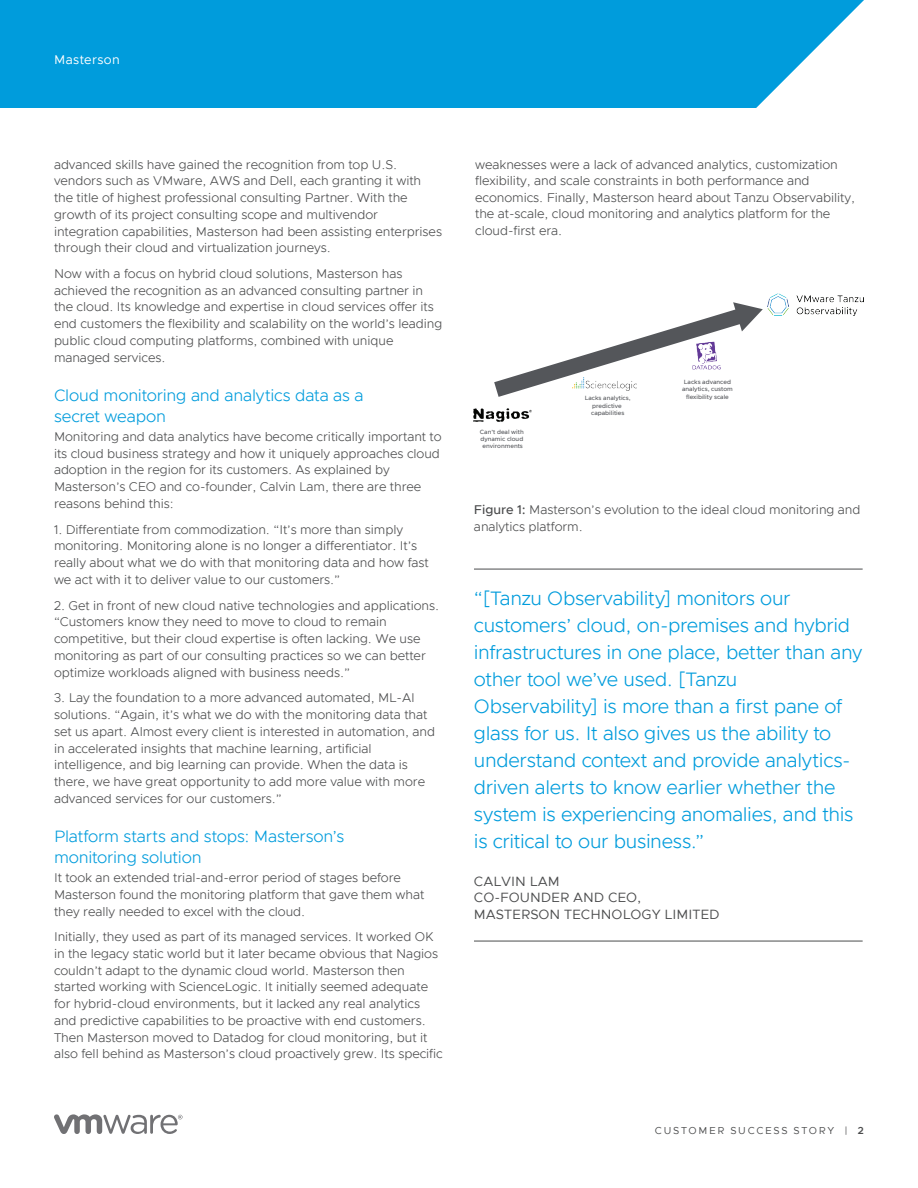
<style>
.page{position:relative;width:918px;height:1188px;background:#fff}
.page>*{position:absolute;margin:0;border:0;box-sizing:border-box;transform-origin:0 0}
.STORY_QUOTE_BODY{font:300 19.5px/27px "Metropolis";letter-spacing:-.015em;color:#009cdc}
._4a__SUBHEAD_1{font:300 16.5px/21.3px "Metropolis";letter-spacing:-.01em;color:#009cdc}
.STORY_QUOTE_BODY-2{font:13.5px/16.5px "Metropolis";color:#4b4c4d}
._3a__BODY_TEXT{font:300 12.75px/16.8px "Metropolis";letter-spacing:-.005em;color:#4b4c4d}
.FOLIO_WHITE{font:12.75px "Metropolis";letter-spacing:.03em;color:#fff}
.t1{font:10.2px "Metropolis";letter-spacing:.17em;color:#4b4c4d}
.t2{font:500 6.15px/7.4px "Metropolis";color:#54565a}
.s1{font-weight:500}
.s2{font-weight:600}
</style>
<div class="page">
<svg style="left:54px;top:1114px;width:129px;height:20px"></svg>
<div style="left:0;top:0;width:864px;height:108px;background:#009cdc"></div>
<hr style="left:474px;top:569px;width:389px;height:1px;background:#4b4c4d">
<hr style="left:474px;top:941px;width:389px;height:1px;background:#4b4c4d">
<img style="left:474px;top:408px;width:57px;height:14px">
<svg style="left:477px;top:302px;width:286px;height:107px"></svg>
<img style="left:767px;top:294px;width:97px;height:22px">
<img style="left:690px;top:337px;width:35px;height:36px">
<img style="left:573px;top:377px;width:64px;height:14px">
<p class="FOLIO_WHITE" style="left:54px;top:52px;width:67px">Masterson</p>
<p class="_3a__BODY_TEXT" style="left:54px;top:156px;width:390px">advanced skills have gained the recognition from top U.S. vendors such as VMware, AWS and Dell, each granting it with the title of highest professional consulting Partner. With the growth of its project consulting scope and multivendor integration capabilities, Masterson had been assisting enterprises through their cloud and virtualization journeys.</p>
<p class="_3a__BODY_TEXT" style="left:54px;top:265px;width:390px">Now with a focus on hybrid cloud solutions, Masterson has achieved the recognition as an advanced consulting partner in the cloud. Its knowledge and expertise in cloud services offer its end customers the flexibility and scalability on the world’s leading public cloud computing platforms, combined with unique managed services.</p>
<p class="_4a__SUBHEAD_1" style="left:54px;top:385px;width:311px">Cloud monitoring and analytics data as a secret weapon</p>
<p class="_3a__BODY_TEXT" style="left:54px;top:428px;width:389px">Monitoring and data analytics have become critically important to its cloud business strategy and how it uniquely approaches cloud adoption in the region for its customers. As explained by Masterson’s CEO and co-founder, Calvin Lam, there are three reasons behind this:</p>
<p class="_3a__BODY_TEXT" style="left:54px;top:521px;width:376px">1. Differentiate from commodization. “It’s more than simply monitoring. Monitoring alone is no longer a differentiator. It’s really about what we do with that monitoring data and how fast we act with it to deliver value to our customers.”</p>
<p class="_3a__BODY_TEXT" style="left:54px;top:597px;width:387px">2. Get in front of new cloud native technologies and applications. “Customers know they need to move to cloud to remain competitive, but their cloud expertise is often lacking. We use monitoring as part of our consulting practices so we can better optimize workloads aligned with business needs.”</p>
<p class="_3a__BODY_TEXT" style="left:54px;top:689px;width:383px">3. Lay the foundation to a more advanced automated, ML-AI solutions. “Again, it’s what we do with the monitoring data that set us apart. Almost every client is interested in automation, and in accelerated insights that machine learning, artificial intelligence, and big learning can provide. When the data is there, we have great opportunity to add more value with more advanced services for our customers.”</p>
<p class="_4a__SUBHEAD_1" style="left:54px;top:826px;width:292px">Platform starts and stops: Masterson’s monitoring solution</p>
<p class="_3a__BODY_TEXT" style="left:54px;top:869px;width:372px">It took an extended trial-and-error period of stages before<br>Masterson found the monitoring platform that gave them what they really needed to excel with the cloud.</p>
<p class="_3a__BODY_TEXT" style="left:54px;top:928px;width:390px">Initially, they used as part of its managed services. It worked OK in the legacy static world but it later became obvious that Nagios couldn’t adapt to the dynamic cloud world. Masterson then started working with ScienceLogic. It initially seemed adequate for hybrid-cloud environments, but it lacked any real analytics and predictive capabilities to be proactive with end customers.<br>Then Masterson moved to Datadog for cloud monitoring, but it also fell behind as Masterson’s cloud proactively grew. Its specific</p>
<p class="_3a__BODY_TEXT" style="left:475px;top:156px;width:381px">weaknesses were a lack of advanced analytics, customization flexibility, and scale constraints in both performance and economics. Finally, Masterson heard about Tanzu Observability, the at-scale, cloud monitoring and analytics platform for the cloud-first era.</p>
<p class="t2" style="left:480px;top:428px;width:45px;text-align:center">Can’t deal with dynamic cloud environments</p>
<p class="t2" style="left:682px;top:378px;width:52px">Lacks advanced analytics, custom</p>
<p class="t2" style="left:585px;top:395px;width:47px">Lacks analytics,</p>
<p class="t2" style="left:686px;top:393px;width:44px">flexibility scale</p>
<p class="t2" style="left:591px;top:402px;width:35px">predictive capabilities</p>
<p class="_3a__BODY_TEXT" style="left:474px;top:502px;width:388px"><span class="s1">Figure 1:</span> Masterson’s evolution to the ideal cloud monitoring and analytics platform.</p>
<p class="STORY_QUOTE_BODY" style="left:474px;top:585px;width:390px">“[Tanzu Observability] monitors our customers’ cloud, on-premises and hybrid infrastructures in one place, better than any other tool we’ve used. [Tanzu Observability] is more than a first pane of glass for us. It also gives us the ability to understand context and provide analytics&shy;driven alerts to know earlier whether the system is experiencing anomalies, and this is critical to our business.”</p>
<p class="STORY_QUOTE_BODY-2" style="left:474px;top:873px;width:247px">CALVIN LAM<br>CO-FOUNDER AND CEO,<br>MASTERSON TECHNOLOGY LIMITED</p>
<p class="t1" style="left:655px;top:1124px;width:210px">CUSTOMER SUCCESS STORY | <span class="s2">2</span></p>
</div>
